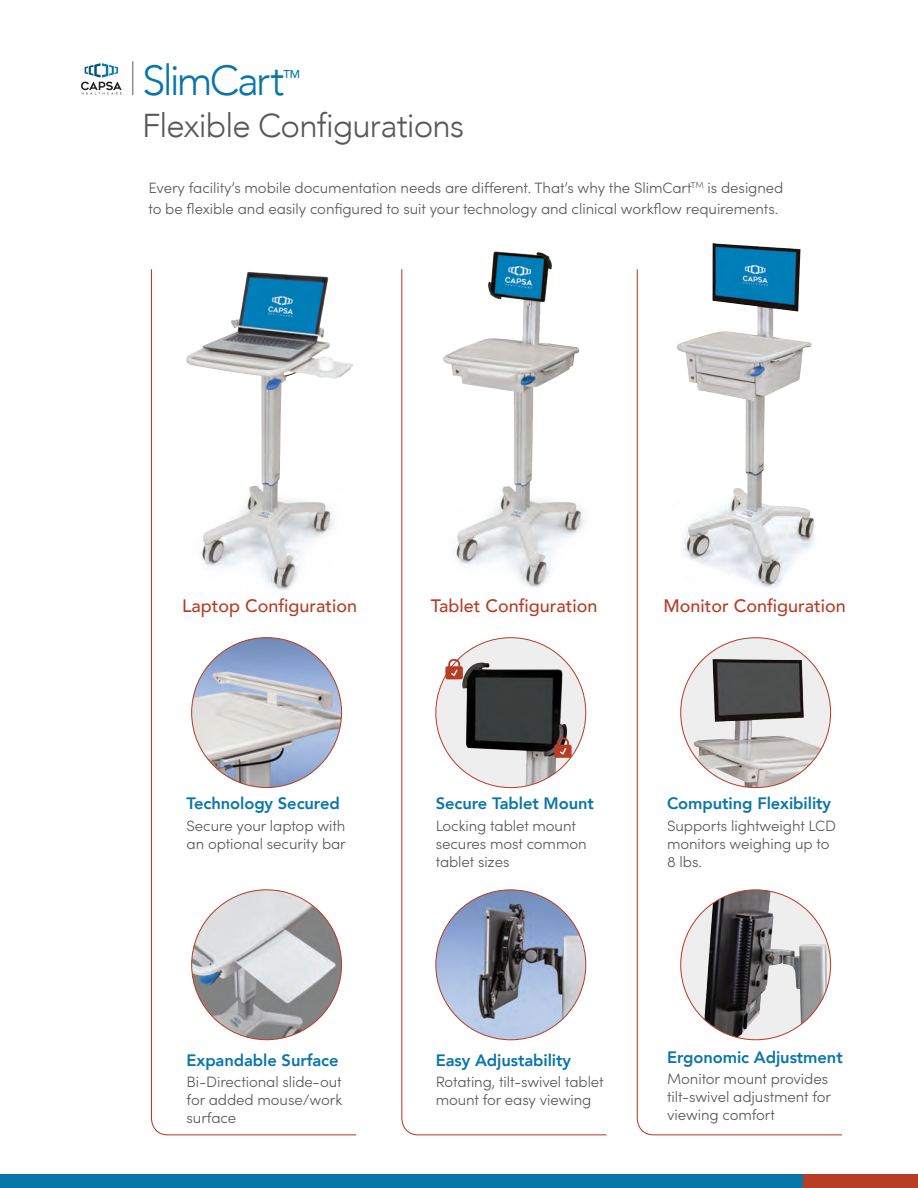
<style>
.page{position:relative;width:918px;height:1188px;background:#fff}
.page>*{position:absolute;margin:0;border:0;box-sizing:border-box;transform-origin:0 0}
.t1{font:300 42px "Avenir";letter-spacing:-.07em;color:#0976aa}
.t2{font:300 33px "Avenir";letter-spacing:-.025em;color:#57585a}
.t3{font:500 18px "Avenir";color:#b73d25}
.t4{font:800 16.5px "Avenir";letter-spacing:-.005em;color:#0976aa}
.t5{font:300 15px/18px "Sofia Pro";letter-spacing:-.005em;color:#57585a}
.t6{font:500 11.4px "Avenir";color:#0976aa}
</style>
<div class="page">
<svg style="left:401px;top:269px;width:206px;height:867px"></svg>
<svg style="left:636px;top:269px;width:206px;height:867px"></svg>
<svg style="left:150px;top:269px;width:207px;height:867px"></svg>
<div style="left:0;top:1174px;width:803px;height:14px;background:#0976aa"></div>
<div style="left:803px;top:1174px;width:115px;height:14px;background:#b73d25"></div>
<hr style="left:132px;top:61px;width:1px;height:34px;background:#8f9092">
<svg style="left:81px;top:63px;width:41px;height:31px"></svg>
<img style="left:192px;top:638px;width:150px;height:150px;border-radius:75px">
<img style="left:192px;top:890px;width:150px;height:150px;border-radius:75px">
<img style="left:180px;top:269px;width:175px;height:333px">
<img style="left:434px;top:251px;width:170px;height:342px">
<img style="left:671px;top:243px;width:156px;height:350px">
<img style="left:436px;top:640px;width:150px;height:148px">
<img style="left:436px;top:890px;width:150px;height:150px;border-radius:75px">
<div style="left:445px;top:666px;width:18px;height:13px;background:#b73d25;border-radius:2px"></div>
<svg style="left:447px;top:658px;width:14px;height:19px"></svg>
<div style="left:554px;top:745px;width:18px;height:13px;background:#b73d25;border-radius:2px"></div>
<svg style="left:556px;top:736px;width:14px;height:19px"></svg>
<div style="left:681px;top:638px;width:150px;height:150px;background:#eeeeef;border-radius:50%"></div>
<img style="left:681px;top:652px;width:150px;height:136px">
<img style="left:681px;top:890px;width:150px;height:150px;border-radius:75px">
<h1 class="t1" style="left:142px;top:56px;width:144px">SlimCart</h1>
<p class="t6" style="left:284px;top:64px;width:18px">TM</p>
<h2 class="t2" style="left:142px;top:106px;width:324px">Flexible Configurations</h2>
<p class="t5" style="left:148px;top:177px;width:636px;line-height:21px">Every facility’s mobile documentation needs are different. That’s why the SlimCart<sup>TM</sup> is designed to be flexible and easily configured to suit your technology and clinical workflow requirements.</p>
<p class="t3" style="left:182px;top:590px;width:177px">Laptop Configuration</p>
<p class="t3" style="left:431px;top:590px;width:168px">Tablet Configuration</p>
<p class="t3" style="left:663px;top:590px;width:184px">Monitor Configuration</p>
<p class="t4" style="left:187px;top:791px;width:155px">Technology Secured</p>
<p class="t5" style="left:187px;top:816px;width:161px">Secure your laptop with an optional security bar</p>
<p class="t4" style="left:187px;top:1047px;width:154px">Expandable Surface</p>
<p class="t5" style="left:187px;top:1072px;width:157px;text-align:justify">Bi-Directional slide-out for added mouse/work surface</p>
<p class="t4" style="left:436px;top:791px;width:160px">Secure Tablet Mount</p>
<p class="t5" style="left:436px;top:816px;width:152px">Locking tablet mount secures most common tablet sizes</p>
<p class="t4" style="left:667px;top:791px;width:166px">Computing Flexibility</p>
<p class="t5" style="left:667px;top:816px;width:171px">Supports lightweight LCD monitors weighing up to<br>8 lbs.</p>
<p class="t4" style="left:436px;top:1047px;width:137px">Easy Adjustability</p>
<p class="t5" style="left:436px;top:1072px;width:169px">Rotating, tilt-swivel tablet mount for easy viewing</p>
<p class="t4" style="left:667px;top:1044px;width:177px">Ergonomic Adjustment</p>
<p class="t5" style="left:667px;top:1069px;width:166px">Monitor mount provides tilt-swivel adjustment for viewing comfort</p>
</div>
